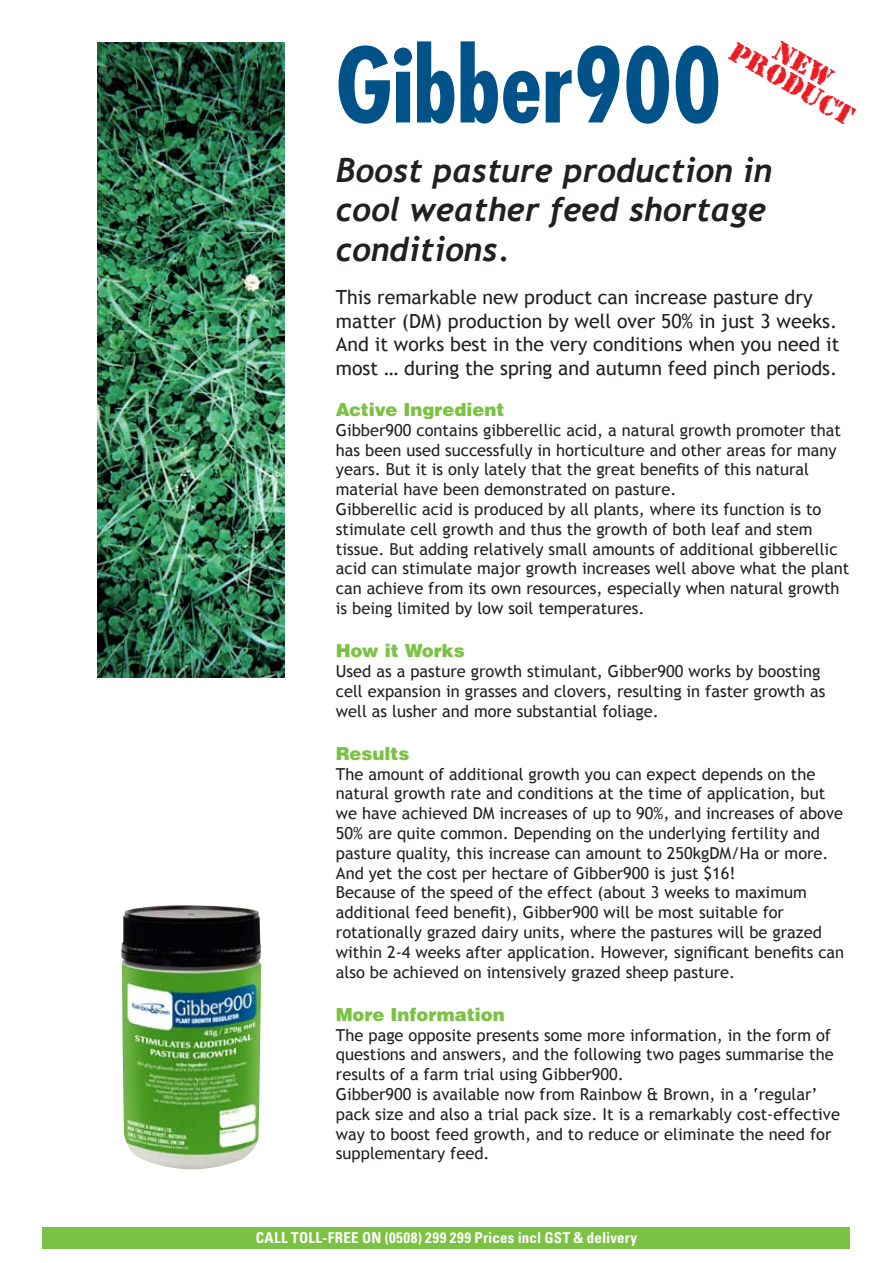
<style>
.page{position:relative;width:893px;height:1263px;background:#fff}
.page>*{position:absolute;margin:0;border:0;box-sizing:border-box;transform-origin:0 0}
.t1{font:700 condensed 100.5px "Futura";color:#005288}
.t2{font:italic 700 33px/39.6px "Trebuchet";color:#231f20}
.t3{font:29.25px "Rubber Stamp LET Plain";color:#ed1c24}
.t4{font:19.5px/23.4px "Trebuchet MS";color:#231f20}
.t5{font:900 18px "Helvetica";color:#7bc143}
.t6{font:16.5px/19.8px "Trebuchet MS";color:#231f20}
.t7{font:700 condensed 15px "Univers";letter-spacing:.015em;color:#fff}
</style>
<div class="page">
<div style="left:43px;top:1227px;width:807px;height:22px;background:#7bc143"></div>
<img style="left:121px;top:905px;width:140px;height:264px">
<img style="left:98px;top:43px;width:187px;height:635px">
<h3 class="t3" style="left:741px;top:35px;width:140px;rotate:30deg">PRODUCT</h3>
<h1 class="t1" style="left:336px;top:20px;width:387px">Gibber900</h1>
<h2 class="t2" style="left:336px;top:151px;width:438px">Boost pasture production in cool weather feed shortage conditions.</h2>
<p class="t4" style="left:336px;top:286px;width:505px">This remarkable new product can increase pasture dry matter (DM) production by well over 50% in just 3 weeks.<br>And it works best in the very conditions when you need it most … during the spring and autumn feed pinch periods.</p>
<p class="t5" style="left:336px;top:398px;width:170px">Active Ingredient</p>
<p class="t6" style="left:336px;top:420px;width:515px">Gibber900 contains gibberellic acid, a natural growth promoter that has been used successfully in horticulture and other areas for many years. But it is only lately that the great benefits of this natural material have been demonstrated on pasture.<br>Gibberellic acid is produced by all plants, where its function is to stimulate cell growth and thus the growth of both leaf and stem tissue. But adding relatively small amounts of additional gibberellic acid can stimulate major growth increases well above what the plant can achieve from its own resources, especially when natural growth is being limited by low soil temperatures.</p>
<p class="t5" style="left:336px;top:639px;width:130px">How it Works</p>
<p class="t6" style="left:336px;top:661px;width:491px">Used as a pasture growth stimulant, Gibber900 works by boosting cell expansion in grasses and clovers, resulting in faster growth as well as lusher and more substantial foliage.</p>
<p class="t5" style="left:336px;top:741px;width:75px">Results</p>
<p class="t6" style="left:336px;top:764px;width:510px">The amount of additional growth you can expect depends on the natural growth rate and conditions at the time of application, but we have achieved DM increases of up to 90%, and increases of above 50% are quite common. Depending on the underlying fertility and pasture quality, this increase can amount to 250kgDM/Ha or more.<br>And yet the cost per hectare of Gibber900 is just $16!<br>Because of the speed of the effect (about 3 weeks to maximum additional feed benefit), Gibber900 will be most suitable for rotationally grazed dairy units, where the pastures will be grazed within 2-4 weeks after application. However, significant benefits can also be achieved on intensively grazed sheep pasture.</p>
<p class="t5" style="left:336px;top:1002px;width:171px">More Information</p>
<p class="t6" style="left:336px;top:1025px;width:506px">The page opposite presents some more information, in the form of questions and answers, and the following two pages summarise the results of a farm trial using Gibber900.<br>Gibber900 is available now from Rainbow &amp; Brown, in a ‘regular’ pack size and also a trial pack size. It is a remarkably cost-effective way to boost feed growth, and to reduce or eliminate the need for supplementary feed.</p>
<p class="t7" style="left:256px;top:1229px;width:383px">CALL TOLL-FREE ON (0508) 299 299 Prices incl GST &amp; delivery</p>
</div>
